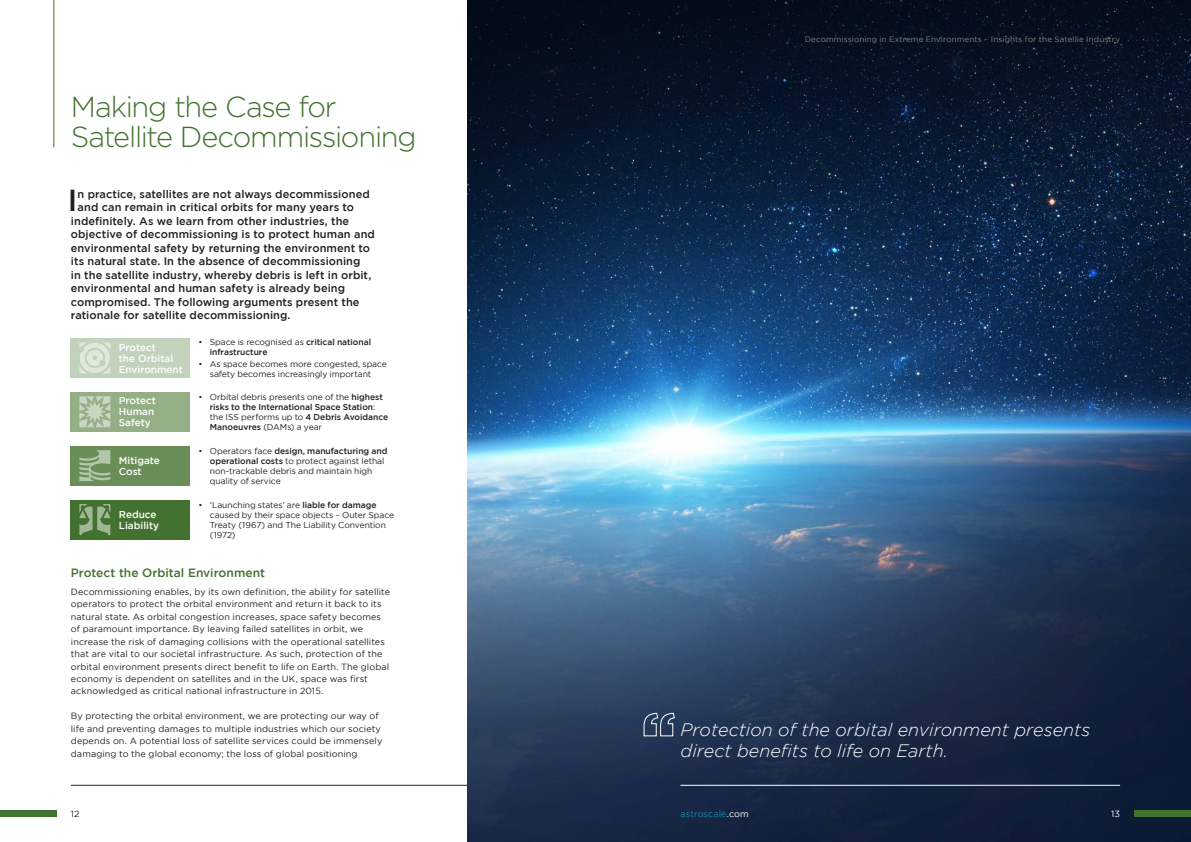
<style>
.page{position:relative;width:1191px;height:842px;background:#fff}
.page>*{position:absolute;margin:0;border:0;box-sizing:border-box;transform-origin:0 0}
.t1{font:500 30.3px "Gotham";color:#231f20}
.t2{font:300 29px/30px "Gotham";letter-spacing:-.045em;color:#43712f}
.t3{font:italic 300 18px/20.5px "Gotham";color:#fff}
.t4{font:500 12px "Gotham";color:#43712f}
.t5{font:500 11px "Gotham";letter-spacing:.005em;color:#231f20}
.t6{font:500 10px/11px "Gotham";color:#fff}
.t7{font:9px/12.4px "Gotham";letter-spacing:.01em;color:#231f20}
.t8{font:9px "Gotham";letter-spacing:.01em;color:#1488a8}
.t9{font:9px "Gotham";color:#fff}
.t10{font:8.5px/10px "Gotham";letter-spacing:-.005em;color:#231f20}
.t11{font:500 8.5px/10px "Gotham";letter-spacing:-.005em;color:#231f20}
.t12{font:8px "Gotham";letter-spacing:.015em;color:#808285}
.s1{font-weight:400}
.s2{font-weight:500}
.s3{color:#fff}
</style>
<div class="page">
<hr style="left:71px;top:785px;width:439px;height:1px;background:#231f20">
<img style="left:467px;top:0;width:724px;height:842px">
<div style="left:0;top:810px;width:57px;height:7px;background:#43712f"></div>
<hr style="left:54px;top:0;width:1px;height:147px;background:#43712f">
<div style="left:1134px;top:810px;width:57px;height:7px;background:#43712f"></div>
<hr style="left:680px;top:785px;width:440px;height:1px;background:#fff">
<div style="left:71px;top:338px;width:119px;height:40px;background:#c2d2bb"></div>
<div style="left:71px;top:392px;width:119px;height:40px;background:#94ae85"></div>
<div style="left:71px;top:446px;width:119px;height:39px;background:#698e58"></div>
<div style="left:71px;top:500px;width:119px;height:39px;background:#43712f"></div>
<svg style="left:79px;top:342px;width:31px;height:31px"></svg>
<svg style="left:79px;top:450px;width:31px;height:31px"></svg>
<svg style="left:79px;top:504px;width:31px;height:31px"></svg>
<svg style="left:79px;top:396px;width:31px;height:31px"></svg>
<svg style="left:643px;top:712px;width:32px;height:25px"></svg>
<h2 class="t2" style="left:71px;top:92px;width:347px">Making the Case for<br>Satellite Decommissioning</h2>
<h1 class="t1" style="left:68px;top:184px;width:11px">I</h1>
<p class="t5" style="left:78px;top:188px;width:294px">n practice, satellites are not always decommissioned</p>
<p class="t5" style="left:78px;top:201px;width:278px">and can remain in critical orbits for many years to</p>
<p class="t5" style="left:71px;top:215px;width:280px">indefinitely. As we learn from other industries, the</p>
<p class="t5" style="left:71px;top:228px;width:305px">objective of decommissioning is to protect human and</p>
<p class="t5" style="left:71px;top:242px;width:301px">environmental safety by returning the environment to</p>
<p class="t5" style="left:71px;top:255px;width:291px">its natural state. In the absence of decommissioning</p>
<p class="t5" style="left:71px;top:269px;width:302px">in the satellite industry, whereby debris is left in orbit,</p>
<p class="t5" style="left:71px;top:282px;width:276px">environmental and human safety is already being</p>
<p class="t5" style="left:71px;top:296px;width:290px">compromised. The following arguments present the</p>
<p class="t5" style="left:71px;top:309px;width:221px">rationale for satellite decommissioning.</p>
<p class="t6" style="left:119px;top:341px;width:66px">Protect<br>the Orbital<br>Environment</p>
<p class="t6" style="left:119px;top:395px;width:39px">Protect<br>Human<br>Safety</p>
<p class="t6" style="left:119px;top:454px;width:43px">Mitigate<br>Cost</p>
<p class="t6" style="left:119px;top:508px;width:42px">Reduce<br>Liability</p>
<p class="t11" style="left:210px;top:336px;width:163px;text-indent:-11px"><span class="s1">• Space is recognised as</span> critical national infrastructure</p>
<p class="t10" style="left:198px;top:359px;width:190px;text-align:center">• As space becomes more congested, space safety becomes increasingly important</p>
<p class="t11" style="left:210px;top:392px;width:180px;text-indent:-11px"><span class="s1">• Orbital debris presents one of the</span> highest risks to the International Space Station<span class="s1">: the ISS performs up to</span> 4 Debris Avoidance Manoeuvres <span class="s1">(DAMs) a year</span></p>
<p class="t10" style="left:210px;top:446px;width:179px;text-indent:-11px">• Operators face <span class="s2">design, manufacturing and operational costs</span> to protect against lethal non-trackable debris and maintain high quality of service</p>
<p class="t10" style="left:210px;top:499px;width:186px;text-indent:-11px">• ‘Launching states’ are <span class="s2">liable for damage </span>caused by their space objects – Outer Space Treaty (1967) and The Liability Convention (1972)</p>
<h3 class="t4" style="left:71px;top:566px;width:196px">Protect the Orbital Environment</h3>
<p class="t7" style="left:71px;top:585px;width:321px">Decommissioning enables, by its own definition, the ability for satellite operators to protect the orbital environment and return it back to its natural state. As orbital congestion increases, space safety becomes of paramount importance. By leaving failed satellites in orbit, we increase the risk of damaging collisions with the operational satellites that are vital to our societal infrastructure. As such, protection of the orbital environment presents direct benefit to life on Earth. The global economy is dependent on satellites and in the UK, space was first acknowledged as critical national infrastructure in 2015.</p>
<p class="t7" style="left:71px;top:710px;width:313px">By protecting the orbital environment, we are protecting our way of life and preventing damages to multiple industries which our society depends on. A potential loss of satellite services could be immensely damaging to the global economy; the loss of global positioning</p>
<p class="t7" style="left:71px;top:807px;width:10px">12</p>
<p class="t12" style="left:804px;top:35px;width:317px">Decommissioning in Extreme Environments – Insights for the Satellie Industry</p>
<h3 class="t3" style="left:680px;top:719px;width:411px">Protection of the orbital environment presents direct benefits to life on Earth.</h3>
<p class="t8" style="left:680px;top:809px;width:70px">astroscale<span class="s3">.com</span></p>
<p class="t9" style="left:1111px;top:809px;width:10px">13</p>
</div>
